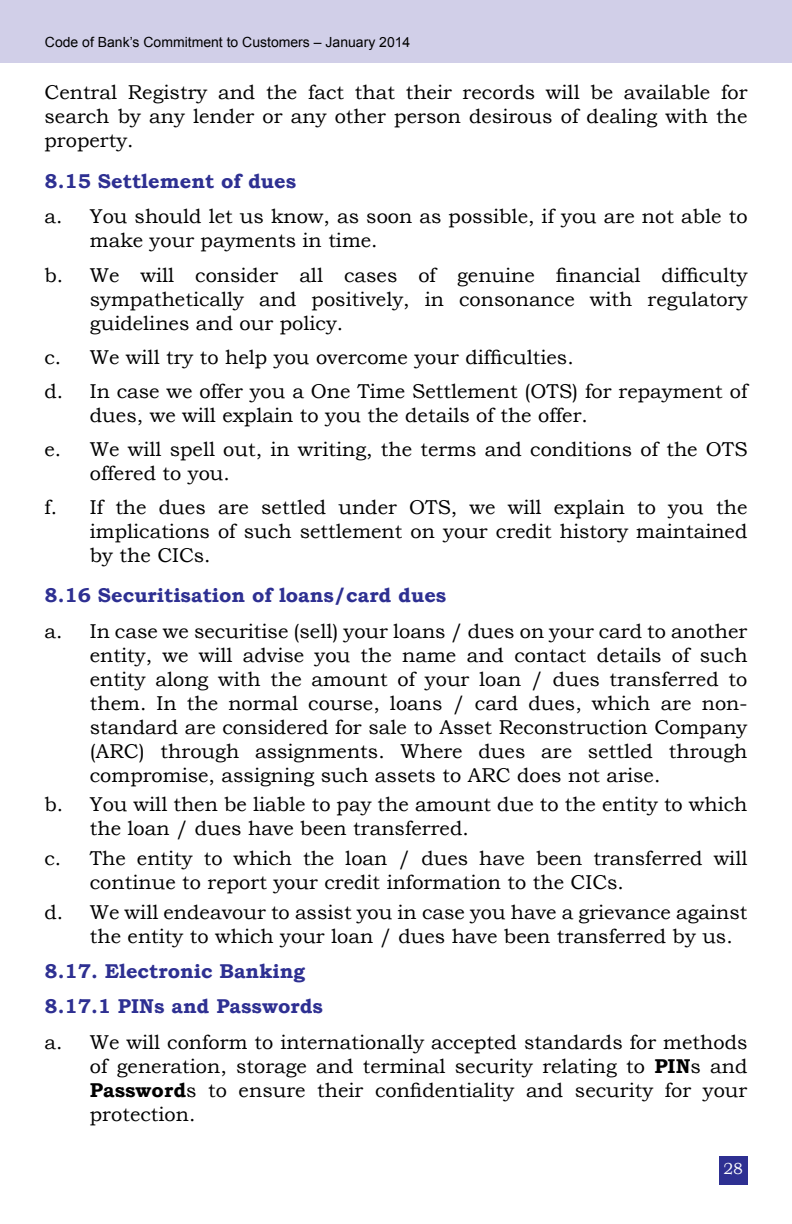
<style>
.page{position:relative;width:792px;height:1224px;background:#fff}
.page>*{position:absolute;margin:0;border:0;box-sizing:border-box;transform-origin:0 0}
.t1{font:20px/24px "Bookman Old Style";color:#000}
.t2{font:700 20px/35.4px "Bookman Old Style";color:#2e3092}
.t3{font:16px "Bookman Old Style";color:#fff}
.t4{font:14px "Arial";color:#000}
.s1{font-weight:700}
</style>
<div class="page">
<div style="left:0;top:0;width:792px;height:62px;background:#d1cfe8"></div>
<div style="left:719px;top:1156px;width:28px;height:28px;background:#2e3092"></div>
<p class="t4" style="left:45px;top:33px;width:367px">Code of Bank’s Commitment to Customers – January 2014</p>
<p class="t1" style="left:45px;top:80px;width:705px;text-align:justify">Central Registry and the fact that their records will be available for search by any lender or any other person desirous of dealing with the property.</p>
<p class="t2" style="left:45px;top:163px;width:253px">8.15 Settlement of dues</p>
<p class="t1" style="left:90px;top:205px;width:659px;text-indent:-45px">a. You should let us know, as soon as possible, if you are not able to make your payments in time.</p>
<p class="t1" style="left:90px;top:263px;width:659px;text-align:justify;text-indent:-45px">b. We will consider all cases of genuine financial difficulty sympathetically and positively, in consonance with regulatory guidelines and our policy.</p>
<p class="t1" style="left:45px;top:340px;width:704px;line-height:34.2px">c. We will try to help you overcome your difficulties.<br>d. In case we offer you a One Time Settlement (OTS) for repayment of</p>
<p class="t1" style="left:45px;top:398px;width:705px;line-height:34.2px;text-indent:45px">dues, we will explain to you the details of the offer.<br>e. We will spell out, in writing, the terms and conditions of the OTS</p>
<p class="t1" style="left:45px;top:456px;width:704px;line-height:34.2px;text-indent:45px">offered to you.<br>f. If the dues are settled under OTS, we will explain to you the</p>
<p class="t1" style="left:90px;top:520px;width:659px">implications of such settlement on your credit history maintained by the CICs.</p>
<p class="t2" style="left:45px;top:578px;width:403px">8.16 Securitisation of loans/card dues</p>
<p class="t1" style="left:90px;top:619px;width:659px;text-align:justify;text-indent:-45px">a. In case we securitise (sell) your loans / dues on your card to another entity, we will advise you the name and contact details of such entity along with the amount of your loan / dues transferred to them. In the normal course, loans / card dues, which are non&shy;standard are considered for sale to Asset Reconstruction Company (ARC) through assignments. Where dues are settled through compromise, assigning such assets to ARC does not arise.</p>
<p class="t1" style="left:90px;top:793px;width:659px;text-indent:-45px">b. You will then be liable to pay the amount due to the entity to which the loan / dues have been transferred.</p>
<p class="t1" style="left:90px;top:846px;width:659px;text-indent:-45px">c. The entity to which the loan / dues have been transferred will continue to report your credit information to the CICs.</p>
<p class="t1" style="left:90px;top:900px;width:659px;text-indent:-45px">d. We will endeavour to assist you in case you have a grievance against the entity to which your loan / dues have been transferred by us.</p>
<p class="t2" style="left:45px;top:953px;width:280px">8.17. Electronic Banking<br>8.17.1 PINs and Passwords</p>
<p class="t1" style="left:90px;top:1030px;width:659px;text-align:justify;text-indent:-45px">a. We will conform to internationally accepted standards for methods of generation, storage and terminal security relating to <span class="s1">PIN</span>s and <span class="s1">Password</span>s to ensure their confidentiality and security for your protection.</p>
<p class="t3" style="left:723px;top:1159px;width:21px">28</p>
</div>
